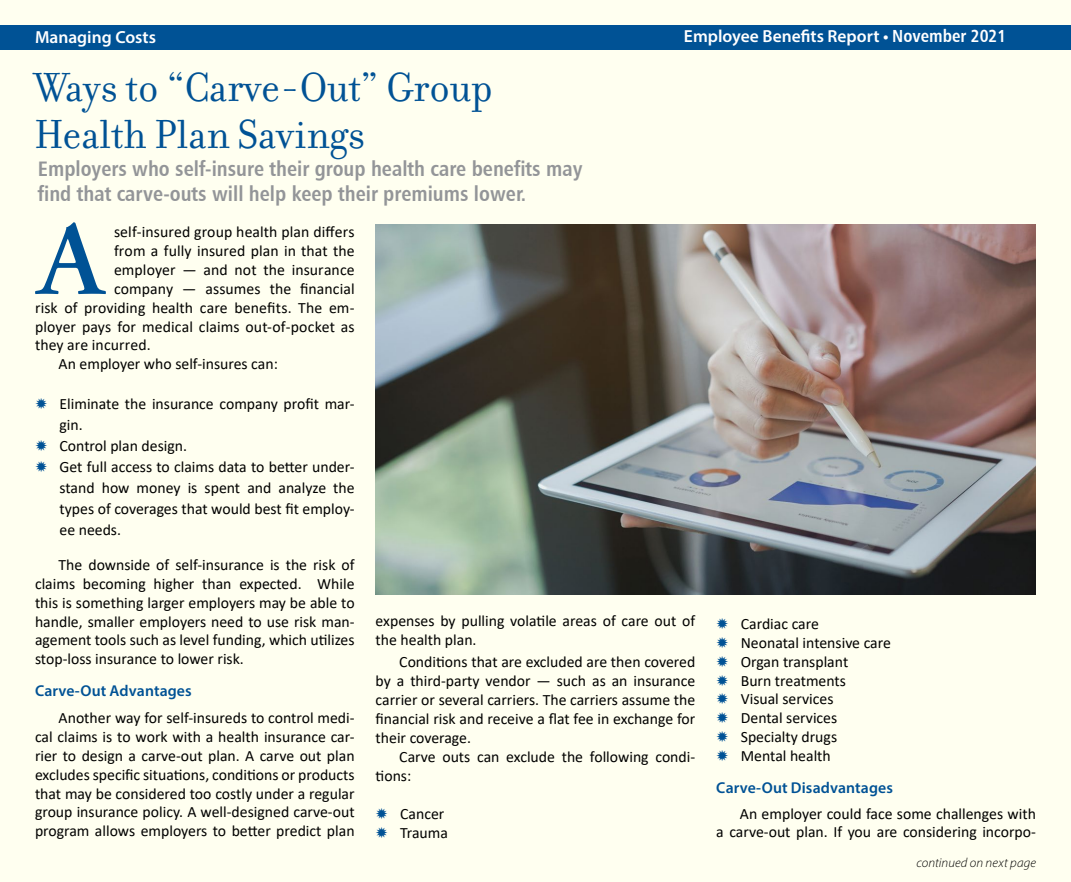
<style>
.page{position:relative;width:1071px;height:882px;background:#fff}
.page>*{position:absolute;margin:0;border:0;box-sizing:border-box;transform-origin:0 0}
.t1{font:600 105.7px "Adobe Garamond Pro";color:#005295}
.t2{font:43.75px/47.2px "Filosofia OT";color:#005295}
.t3{font:21px/25.2px "Humanist 777 BT Bold Condensed B";color:#939598}
.t4{font:600 17.5px "Myriad Pro";color:#fff}
.t5{font:15.75px/18.9px "Calibri";color:#000}
.t6{font:600 15.75px "Myriad Pro";letter-spacing:.005em;color:#005295}
.t7{font:italic 300 13.12px "Myriad Pro";letter-spacing:.01em;color:#000}
.s1{font-family:"Humanist 777 BT Bold Condensed B";font-weight:400}
</style>
<div class="page">
<div style="left:1px;top:1px;width:1070px;height:881px;background:#fffff0"></div>
<div style="left:0;top:25px;width:1071px;height:24px;background:#005295"></div>
<img style="left:376px;top:224px;width:660px;height:371px">
<p class="t4" style="left:35px;top:26px;width:123px">Managing Costs</p>
<p class="t4" style="left:684px;top:25px;width:324px">Employee Benefits Report • <span class="s1">November 2021</span></p>
<h2 class="t2" style="left:34px;top:64px;width:460px">Ways to “Carve-Out” Group<br>Health Plan Savings</h2>
<h3 class="t3" style="left:38px;top:156px;width:546px">Employers who self-insure their group health care benefits may find that carve-outs will help keep their premiums lower.</h3>
<h1 class="t1" style="left:38px;top:199px;width:68px">A</h1>
<p class="t5" style="left:114px;top:222px;width:242px">self-insured group health plan differs</p>
<p class="t5" style="left:114px;top:241px;width:242px">from a fully insured plan in that the</p>
<p class="t5" style="left:114px;top:260px;width:242px">employer — and not the insurance</p>
<p class="t5" style="left:114px;top:279px;width:242px">company — assumes the financial</p>
<p class="t5" style="left:35px;top:298px;width:321px">risk of providing health care benefits. The em-</p>
<p class="t5" style="left:35px;top:316px;width:321px">ployer pays for medical claims out-of-pocket as</p>
<p class="t5" style="left:35px;top:335px;width:117px">they are incurred.</p>
<p class="t5" style="left:59px;top:354px;width:221px">An employer who self-insures can:</p>
<p class="t5" style="left:60px;top:393px;width:297px;line-height:21px">Eliminate the insurance company profit mar&shy;gin.<br>Control plan design.<br>Get full access to claims data to better under&shy;stand how money is spent and analyze the types of coverages that would best fit employ&shy;ee needs.</p>
<p class="t5" style="left:35px;top:555px;width:321px;text-align:justify;text-indent:24px">The downside of self-insurance is the risk of claims becoming higher than expected. While this is something larger employers may be able to handle, smaller employers need to use risk man&shy;agement tools such as level funding, which utilizes stop-loss insurance to lower risk.</p>
<p class="t6" style="left:35px;top:681px;width:158px">Carve-Out Advantages</p>
<p class="t5" style="left:35px;top:708px;width:321px;text-align:justify;text-indent:24px">Another way for self-insureds to control medi&shy;cal claims is to work with a health insurance car&shy;rier to design a carve-out plan. A carve out plan excludes specific situations, conditions or products that may be considered too costly under a regular group insurance policy. A well-designed carve-out program allows employers to better predict plan</p>
<p class="t5" style="left:376px;top:611px;width:321px">expenses by pulling volatile areas of care out of the health plan.</p>
<p class="t5" style="left:376px;top:652px;width:321px;text-align:justify;text-indent:24px">Conditions that are excluded are then covered by a third-party vendor — such as an insurance carrier or several carriers. The carriers assume the financial risk and receive a flat fee in exchange for their coverage.</p>
<p class="t5" style="left:376px;top:747px;width:321px;text-indent:24px">Carve outs can exclude the following condi&shy;tions:</p>
<p class="t5" style="left:400px;top:804px;width:49px">Cancer<br>Trauma</p>
<p class="t5" style="left:741px;top:614px;width:152px">Cardiac care<br>Neonatal intensive care<br>Organ transplant<br>Burn treatments<br>Visual services<br>Dental services<br>Specialty drugs<br>Mental health</p>
<p class="t6" style="left:716px;top:777px;width:178px">Carve-Out Disadvantages</p>
<p class="t5" style="left:716px;top:804px;width:321px;text-align:right">An employer could face some challenges with<br>a carve-out plan. If you are considering incorpo-</p>
<p class="t7" style="left:916px;top:855px;width:121px">continued on next page</p>
</div>
